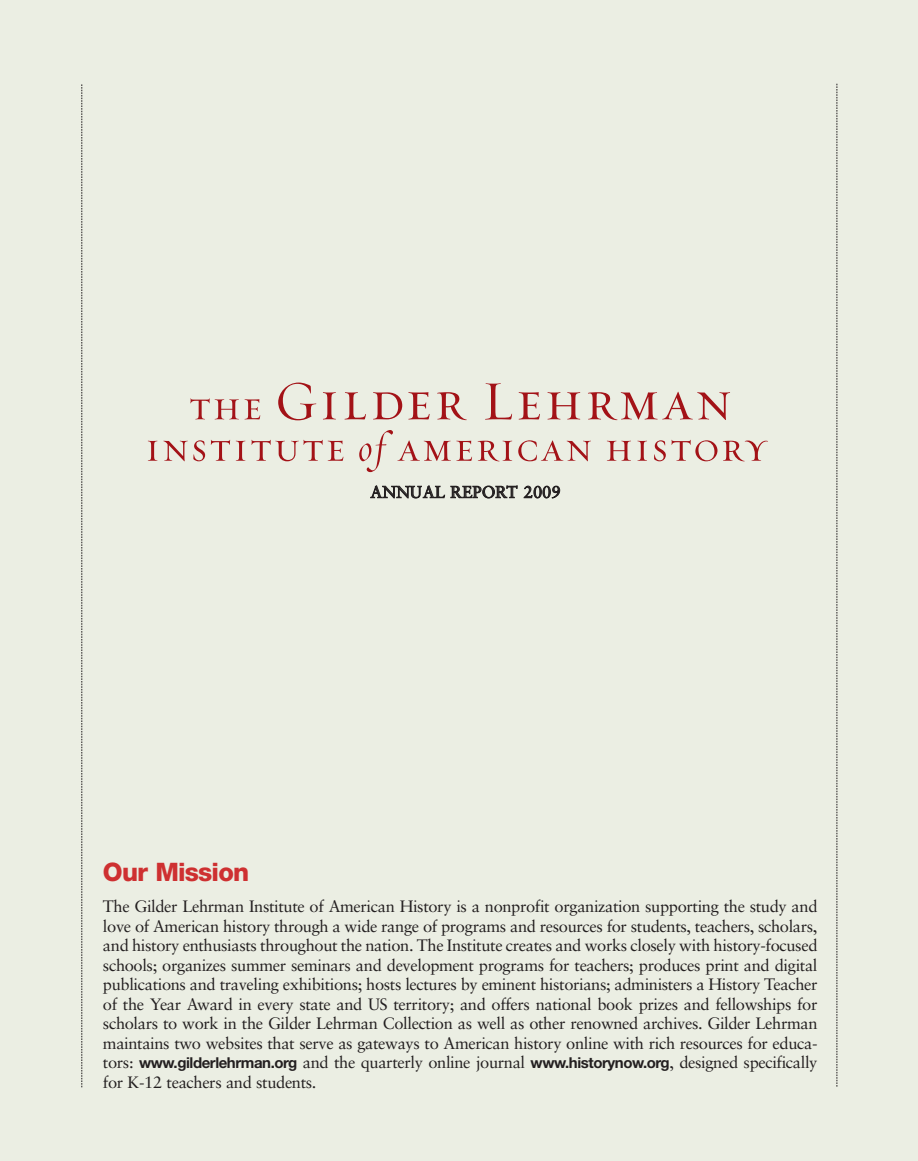
<style>
.page{position:relative;width:918px;height:1161px;background:#ebeee3}
.page>*{position:absolute;margin:0;border:0;box-sizing:border-box;transform-origin:0 0}
.t1{font:800 25.5px "Helvetica Neue";letter-spacing:-.03em;color:#ce3031}
.t2{font:16.5px/19.5px "Sabon";letter-spacing:-.02em;color:#231f20;text-align:justify}
.t3{font:16.5px "Sabon";letter-spacing:.005em;color:#231f20}
.s1{font-family:"Helvetica Neue Bold TT";font-size:15px}
</style>
<div class="page">
<svg style="left:82px;top:84px;width:1px;height:1003px"></svg>
<svg style="left:837px;top:84px;width:1px;height:1003px"></svg>
<svg style="left:190px;top:398px;width:49px;height:21px"></svg>
<svg style="left:245px;top:399px;width:15px;height:20px"></svg>
<svg style="left:278px;top:383px;width:38px;height:37px"></svg>
<svg style="left:323px;top:392px;width:13px;height:28px"></svg>
<svg style="left:344px;top:392px;width:22px;height:28px"></svg>
<svg style="left:373px;top:392px;width:29px;height:28px"></svg>
<svg style="left:408px;top:392px;width:22px;height:28px"></svg>
<svg style="left:437px;top:392px;width:30px;height:28px"></svg>
<svg style="left:485px;top:383px;width:27px;height:37px"></svg>
<svg style="left:519px;top:392px;width:21px;height:28px"></svg>
<svg style="left:547px;top:392px;width:33px;height:28px"></svg>
<svg style="left:588px;top:392px;width:142px;height:28px"></svg>
<svg style="left:148px;top:441px;width:9px;height:20px"></svg>
<svg style="left:163px;top:440px;width:42px;height:21px"></svg>
<svg style="left:211px;top:440px;width:19px;height:21px"></svg>
<svg style="left:236px;top:441px;width:9px;height:20px"></svg>
<svg style="left:251px;top:440px;width:92px;height:21px"></svg>
<svg style="left:359px;top:430px;width:113px;height:42px"></svg>
<svg style="left:478px;top:441px;width:34px;height:20px"></svg>
<svg style="left:518px;top:440px;width:73px;height:21px"></svg>
<svg style="left:607px;top:441px;width:24px;height:20px"></svg>
<svg style="left:637px;top:441px;width:10px;height:20px"></svg>
<svg style="left:654px;top:440px;width:12px;height:21px"></svg>
<svg style="left:672px;top:440px;width:45px;height:21px"></svg>
<svg style="left:723px;top:441px;width:45px;height:20px"></svg>
<p class="t3" style="left:370px;top:485px;width:192px">ANNUAL REPORT 2009</p>
<h1 class="t1" style="left:103px;top:863px;width:148px">Our Mission</h1>
<p class="t2" style="left:103px;top:898px;width:716px">The Gilder Lehrman Institute of American History is a nonprofit organization supporting the study and love of American history through a wide range of programs and resources for students, teachers, scholars, and history enthusiasts throughout the nation. The Institute creates and works closely with history-focused schools; organizes summer seminars and development programs for teachers; produces print and digital publications and traveling exhibitions; hosts lectures by eminent historians; administers a History Teacher of the Year Award in every state and US territory; and offers national book prizes and fellowships for scholars to work in the Gilder Lehrman Collection as well as other renowned archives. Gilder Lehrman maintains two websites that serve as gateways to American history online with rich resources for educa&shy;tors: <span class="s1">www.gilderlehrman.org</span> and the quarterly online journal <span class="s1">www.historynow.org</span>, designed specifically for K-12 teachers and students.</p>
</div>
